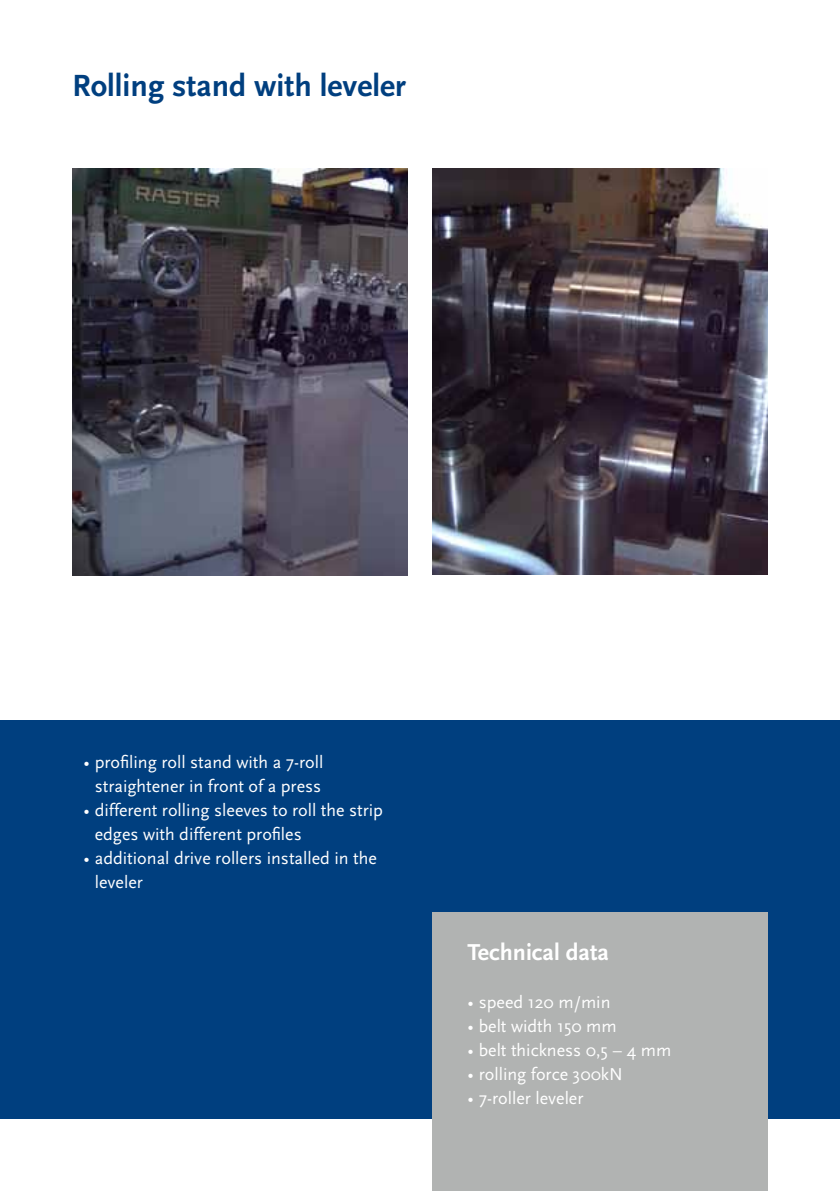
<style>
.page{position:relative;width:840px;height:1191px;background:#fff}
.page>*{position:absolute;margin:0;border:0;box-sizing:border-box;transform-origin:0 0}
.t1{font:700 32px "Scala Sans";color:#003f7f}
.t2{font:700 24px "Scala Sans";color:#fff}
.t3{font:18px/24px "Scala Sans";color:#fff}
</style>
<div class="page">
<div style="left:0;top:720px;width:839px;height:399px;background:#003f7f"></div>
<img style="left:72px;top:168px;width:336px;height:407px">
<img style="left:432px;top:168px;width:335px;height:406px">
<div style="left:432px;top:912px;width:335px;height:279px;background:#b1b3b2"></div>
<h1 class="t1" style="left:72px;top:68px;width:335px">Rolling stand with leveler</h1>
<p class="t3" style="left:83px;top:750px;width:241px;text-align:center">• profiling roll stand with a 7-roll straightener in front of a press</p>
<p class="t3" style="left:95px;top:798px;width:289px;text-indent:-11px">• different rolling sleeves to roll the strip edges with different profiles</p>
<p class="t3" style="left:95px;top:846px;width:283px;text-indent:-11px">• additional drive rollers installed in the leveler</p>
<h2 class="t2" style="left:467px;top:939px;width:143px">Technical data</h2>
<p class="t3" style="left:467px;top:990px;width:145px">• speed 120 m/min</p>
<p class="t3" style="left:467px;top:1014px;width:151px">• belt width 150 mm</p>
<p class="t3" style="left:467px;top:1038px;width:205px">• belt thickness 0,5 – 4 mm</p>
<p class="t3" style="left:467px;top:1062px;width:157px">• rolling force 300kN</p>
<p class="t3" style="left:467px;top:1086px;width:117px">• 7-roller leveler</p>
</div>
